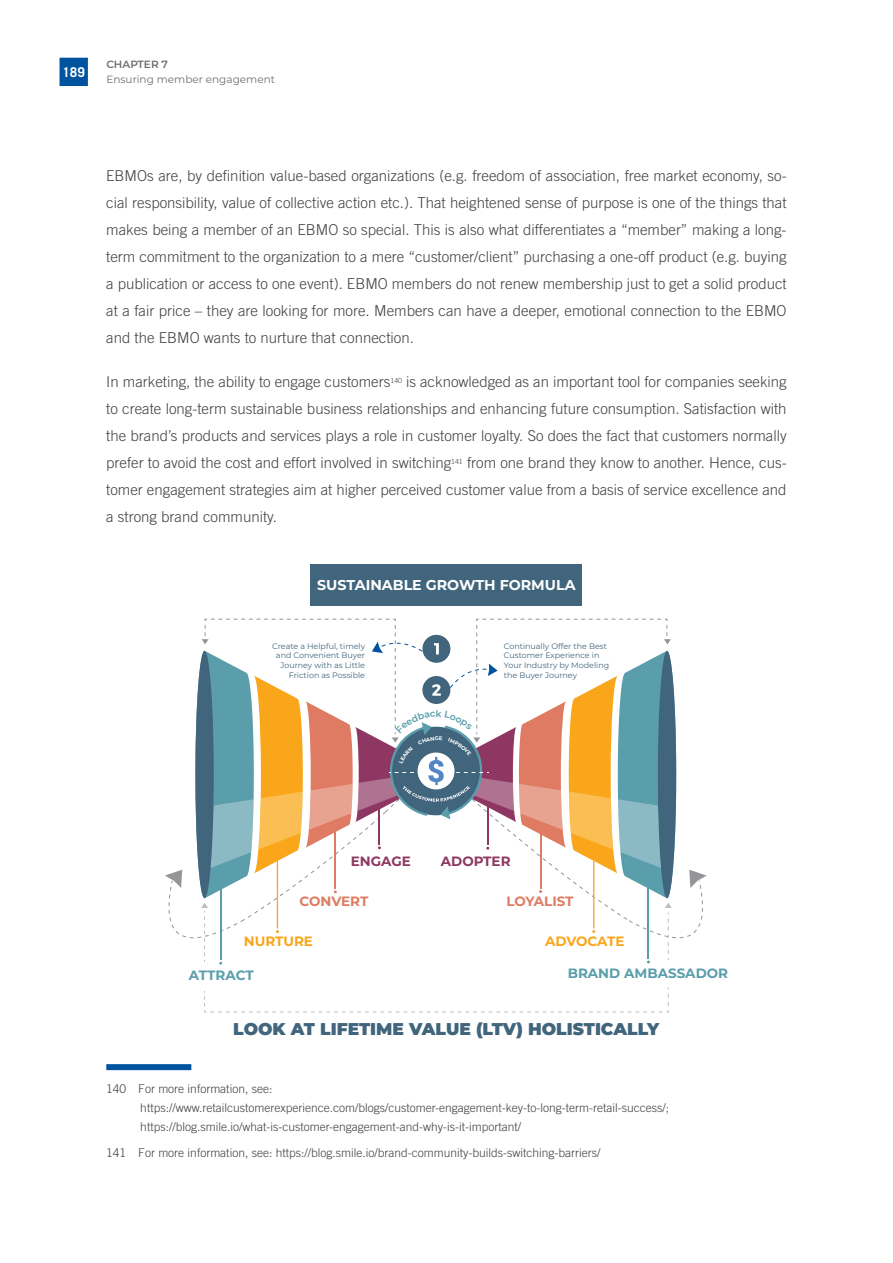
<style>
.page{position:relative;width:893px;height:1263px;background:#fff}
.page>*{position:absolute;margin:0;border:0;box-sizing:border-box;transform-origin:0 0}
.t1{font:900 17.1px "Montserrat";color:#41657c}
.t2{font:300 15px/27px "Trade Gothic LT Std";color:#414042;text-align:justify}
.t3{font:700 14.25px "Montserrat";color:#fff}
.t4{font:700 13.5px "Montserrat";color:#5a9eab}
.t5{font:700 13.5px "Montserrat";color:#faa61a}
.t6{font:700 13.5px "Montserrat";letter-spacing:-.01em;color:#de7b62}
.t7{font:700 13.5px "Montserrat";color:#8e3762}
.t8{font:700 13.5px "Trade Gothic LT Std";color:#fff}
.t9{font:300 12px/19.2px "Trade Gothic LT Std";color:#414042}
.t10{font:10.5px "Montserrat";color:#6d6e71}
.t11{font:600 10.5px "Montserrat";color:#6d6e71}
.t12{font:7.95px/9.6px "Montserrat";color:#41657c}
</style>
<div class="page">
<div style="left:60px;top:58px;width:28px;height:28px;background:#00539f"></div>
<div style="left:106px;top:1064px;width:85px;height:6px;background:#00539f"></div>
<div style="left:311px;top:564px;width:271px;height:42px;background:#41657c"></div>
<svg style="left:204px;top:987px;width:465px;height:26px"></svg>
<svg style="left:165px;top:619px;width:542px;height:346px"></svg>
<p class="t8" style="left:62px;top:64px;width:24px">189</p>
<p class="t11" style="left:106px;top:57px;width:63px">CHAPTER 7</p>
<p class="t10" style="left:106px;top:72px;width:170px">Ensuring member engagement</p>
<p class="t2" style="left:106px;top:162px;width:682px">EBMOs are, by definition value-based organizations (e.g. freedom of association, free market economy, so&shy;cial responsibility, value of collective action etc.). That heightened sense of purpose is one of the things that makes being a member of an EBMO so special. This is also what differentiates a “member” making a long&shy;term commitment to the organization to a mere “customer/client” purchasing a one-off product (e.g. buying a publication or access to one event). EBMO members do not renew membership just to get a solid product at a fair price – they are looking for more. Members can have a deeper, emotional connection to the EBMO and the EBMO wants to nurture that connection.</p>
<p class="t2" style="left:106px;top:368px;width:682px">In marketing, the ability to engage customers<sup>140</sup> is acknowledged as an important tool for companies seeking to create long-term sustainable business relationships and enhancing future consumption. Satisfaction with the brand’s products and services plays a role in customer loyalty. So does the fact that customers normally prefer to avoid the cost and effort involved in switching<sup>141</sup> from one brand they know to another. Hence, cus&shy;tomer engagement strategies aim at higher perceived customer value from a basis of service excellence and a strong brand community.</p>
<p class="t3" style="left:317px;top:574px;width:260px">SUSTAINABLE GROWTH FORMULA</p>
<p class="t12" style="left:272px;top:641px;width:94px;text-align:right">Create a Helpful, timely and Convenient Buyer<br>Journey with as Little<br>Friction as Possible</p>
<p class="t12" style="left:504px;top:641px;width:107px">Continually Offer the Best<br>Customer Experience in<br>Your Industry by Modeling the Buyer Journey</p>
<p class="t7" style="left:351px;top:852px;width:62px">ENGAGE</p>
<p class="t7" style="left:441px;top:852px;width:71px">ADOPTER</p>
<p class="t6" style="left:299px;top:892px;width:71px">CONVERT</p>
<p class="t5" style="left:244px;top:931px;width:71px">NURTURE</p>
<p class="t6" style="left:506px;top:891px;width:69px">LOYALIST</p>
<p class="t5" style="left:545px;top:931px;width:81px">ADVOCATE</p>
<p class="t4" style="left:189px;top:965px;width:66px">ATTRACT</p>
<p class="t4" style="left:568px;top:964px;width:162px">BRAND AMBASSADOR</p>
<p class="t1" style="left:233px;top:1016px;width:427px">LOOK AT LIFETIME VALUE (LTV) HOLISTICALLY</p>
<p class="t9" style="left:140px;top:1078px;width:530px;text-indent:-34px">140 For more information, see: https://www.retailcustomerexperience.com/blogs/customer-engagement-key-to-long-term-retail-success/; https://blog.smile.io/what-is-customer-engagement-and-why-is-it-important/</p>
<p class="t9" style="left:106px;top:1143px;width:496px">141 For more information, see: https://blog.smile.io/brand-community-builds-switching-barriers/</p>
</div>
